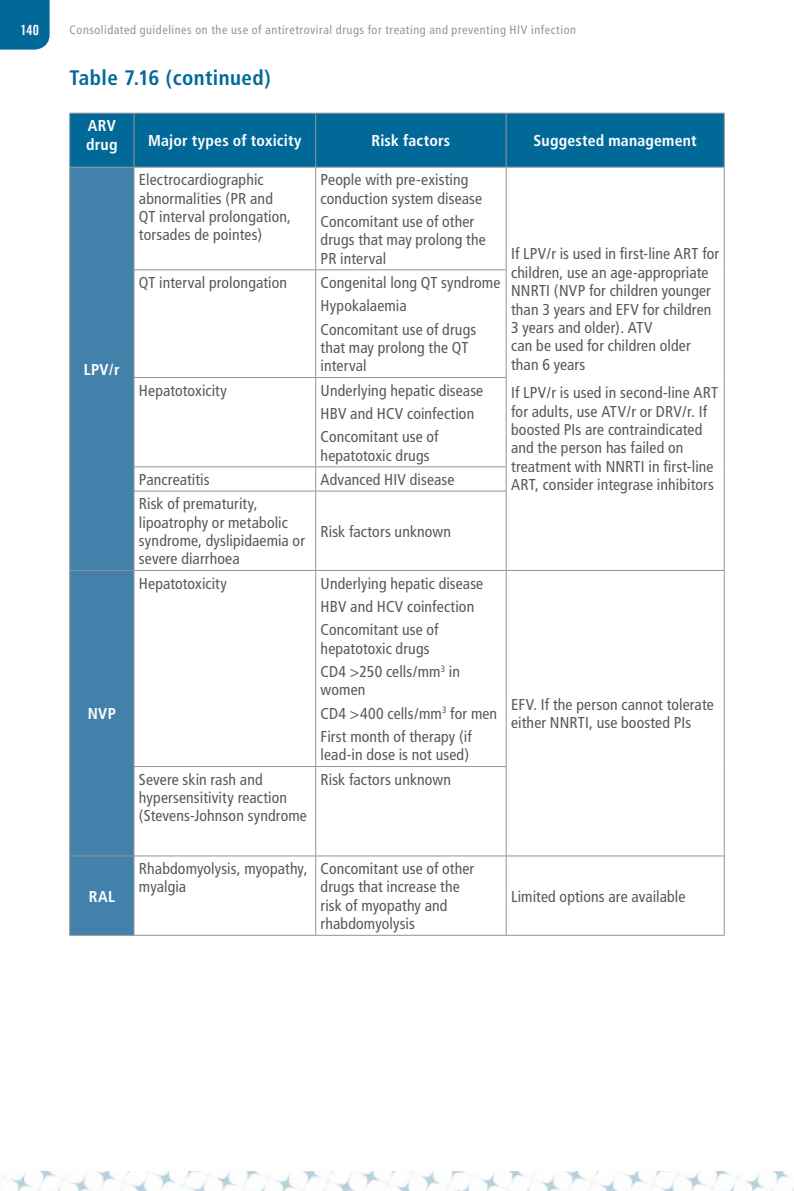
<style>
.page{position:relative;width:794px;height:1191px;background:#fff}
.page>*{position:absolute;margin:0;border:0;box-sizing:border-box;transform-origin:0 0}
.t1{font:700 condensed 21px "Frutiger";letter-spacing:.02em;color:#006998}
.t2{font:condensed 15.75px/18.4px "Frutiger";letter-spacing:.01em;color:#58595b}
.t3{font:700 condensed 15.75px/18.4px "Frutiger";letter-spacing:.015em;color:#fff}
.t4{font:14px "Trade Gothic Bold Cond Twenty";color:#fff}
.t5{font:condensed 12.25px "Frutiger";letter-spacing:.045em;color:#939598}
</style>
<div class="page">
<div style="left:0;top:0;width:50px;height:50px;background:#006998"></div>
<img style="left:0;top:1171px;width:794px;height:20px">
<div style="left:70px;top:114px;width:654px;height:53px;background:#006998"></div>
<div style="left:70px;top:168px;width:64px;height:767px;background:#4481aa"></div>
<hr style="left:69px;top:167px;width:1px;height:103px;background:#939598">
<hr style="left:134px;top:167px;width:1px;height:103px;background:#939598">
<hr style="left:315px;top:167px;width:1px;height:103px;background:#939598">
<hr style="left:506px;top:167px;width:1px;height:103px;background:#939598">
<hr style="left:724px;top:167px;width:1px;height:103px;background:#939598">
<hr style="left:69px;top:270px;width:1px;height:107px;background:#939598">
<hr style="left:134px;top:270px;width:1px;height:107px;background:#939598">
<hr style="left:315px;top:270px;width:1px;height:107px;background:#939598">
<hr style="left:506px;top:270px;width:1px;height:107px;background:#939598">
<hr style="left:724px;top:270px;width:1px;height:107px;background:#939598">
<hr style="left:69px;top:377px;width:1px;height:90px;background:#939598">
<hr style="left:134px;top:378px;width:1px;height:88px;background:#939598">
<hr style="left:315px;top:378px;width:1px;height:88px;background:#939598">
<hr style="left:506px;top:378px;width:1px;height:88px;background:#939598">
<hr style="left:724px;top:377px;width:1px;height:90px;background:#939598">
<svg style="left:69px;top:467px;width:1px;height:24px"></svg>
<svg style="left:134px;top:467px;width:1px;height:24px"></svg>
<svg style="left:315px;top:467px;width:1px;height:24px"></svg>
<svg style="left:506px;top:467px;width:1px;height:24px"></svg>
<svg style="left:724px;top:467px;width:1px;height:24px"></svg>
<hr style="left:69px;top:491px;width:1px;height:79px;background:#939598">
<hr style="left:134px;top:491px;width:1px;height:79px;background:#939598">
<hr style="left:315px;top:491px;width:1px;height:79px;background:#939598">
<hr style="left:506px;top:491px;width:1px;height:79px;background:#939598">
<hr style="left:724px;top:491px;width:1px;height:79px;background:#939598">
<hr style="left:69px;top:113px;width:65px;height:1px;background:#939598">
<hr style="left:69px;top:113px;width:1px;height:54px;background:#939598">
<hr style="left:134px;top:113px;width:182px;height:1px;background:#939598">
<hr style="left:134px;top:113px;width:1px;height:54px;background:#939598">
<hr style="left:316px;top:113px;width:190px;height:1px;background:#939598">
<hr style="left:315px;top:113px;width:1px;height:54px;background:#939598">
<hr style="left:506px;top:113px;width:218px;height:1px;background:#939598">
<hr style="left:506px;top:113px;width:1px;height:54px;background:#939598">
<hr style="left:724px;top:113px;width:1px;height:54px;background:#939598">
<hr style="left:69px;top:167px;width:65px;height:1px;background:#939598">
<hr style="left:134px;top:167px;width:182px;height:1px;background:#939598">
<hr style="left:316px;top:167px;width:190px;height:1px;background:#939598">
<hr style="left:506px;top:167px;width:218px;height:1px;background:#939598">
<hr style="left:134px;top:269px;width:182px;height:1px;background:#939598">
<hr style="left:316px;top:269px;width:190px;height:1px;background:#939598">
<hr style="left:134px;top:377px;width:182px;height:1px;background:#939598">
<hr style="left:316px;top:377px;width:190px;height:1px;background:#939598">
<hr style="left:134px;top:466px;width:182px;height:1px;background:#939598">
<hr style="left:316px;top:466px;width:190px;height:1px;background:#939598">
<hr style="left:134px;top:491px;width:182px;height:1px;background:#939598">
<hr style="left:316px;top:491px;width:190px;height:1px;background:#939598">
<hr style="left:69px;top:570px;width:65px;height:1px;background:#939598">
<hr style="left:69px;top:570px;width:1px;height:196px;background:#939598">
<hr style="left:134px;top:570px;width:182px;height:1px;background:#939598">
<hr style="left:134px;top:570px;width:1px;height:196px;background:#939598">
<hr style="left:316px;top:570px;width:190px;height:1px;background:#939598">
<hr style="left:315px;top:570px;width:1px;height:196px;background:#939598">
<hr style="left:506px;top:570px;width:218px;height:1px;background:#939598">
<hr style="left:506px;top:570px;width:1px;height:196px;background:#939598">
<hr style="left:724px;top:570px;width:1px;height:196px;background:#939598">
<hr style="left:69px;top:766px;width:1px;height:89px;background:#939598">
<hr style="left:134px;top:766px;width:182px;height:1px;background:#939598">
<hr style="left:134px;top:766px;width:1px;height:89px;background:#939598">
<hr style="left:316px;top:766px;width:190px;height:1px;background:#939598">
<hr style="left:315px;top:766px;width:1px;height:89px;background:#939598">
<hr style="left:506px;top:766px;width:1px;height:89px;background:#939598">
<hr style="left:724px;top:766px;width:1px;height:89px;background:#939598">
<hr style="left:69px;top:855px;width:65px;height:1px;background:#939598">
<hr style="left:69px;top:856px;width:1px;height:79px;background:#939598">
<hr style="left:134px;top:855px;width:182px;height:1px;background:#939598">
<hr style="left:134px;top:856px;width:1px;height:79px;background:#939598">
<hr style="left:316px;top:855px;width:190px;height:1px;background:#939598">
<hr style="left:315px;top:856px;width:1px;height:79px;background:#939598">
<hr style="left:506px;top:855px;width:218px;height:1px;background:#939598">
<hr style="left:506px;top:856px;width:1px;height:79px;background:#939598">
<hr style="left:724px;top:856px;width:1px;height:79px;background:#939598">
<hr style="left:69px;top:935px;width:65px;height:1px;background:#939598">
<hr style="left:134px;top:935px;width:182px;height:1px;background:#939598">
<hr style="left:316px;top:935px;width:190px;height:1px;background:#939598">
<hr style="left:506px;top:935px;width:218px;height:1px;background:#939598">
<p class="t4" style="left:20px;top:22px;width:20px">140</p>
<p class="t5" style="left:69px;top:23px;width:508px">Consolidated guidelines on the use of antiretroviral drugs for treating and preventing hiv infection</p>
<p class="t1" style="left:69px;top:65px;width:203px">Table 7.16 (continued)</p>
<p class="t3" style="left:86px;top:117px;width:33px">ARV drug</p>
<p class="t3" style="left:84px;top:360px;width:37px">LPV/r</p>
<p class="t3" style="left:88px;top:704px;width:30px">NVP</p>
<p class="t3" style="left:89px;top:887px;width:28px">RAL</p>
<p class="t3" style="left:148px;top:131px;width:155px">Major types of toxicity</p>
<p class="t3" style="left:371px;top:131px;width:80px">Risk factors</p>
<p class="t3" style="left:533px;top:131px;width:165px">Suggested management</p>
<p class="t2" style="left:139px;top:171px;width:154px">Electrocardiographic abnormalities (PR and<br>QT interval prolongation, torsades de pointes)</p>
<p class="t2" style="left:321px;top:171px;width:163px">People with pre-existing conduction system disease</p>
<p class="t2" style="left:321px;top:212px;width:167px">Concomitant use of other drugs that may prolong the<br>PR interval</p>
<p class="t2" style="left:139px;top:273px;width:150px">QT interval prolongation</p>
<p class="t2" style="left:321px;top:271px;width:181px;line-height:23.3px">Congenital long QT syndrome<br>Hypokalaemia<br>Concomitant use of drugs</p>
<p class="t2" style="left:321px;top:338px;width:149px">that may prolong the QT interval</p>
<p class="t2" style="left:139px;top:381px;width:90px">Hepatotoxicity</p>
<p class="t2" style="left:321px;top:379px;width:164px;line-height:23.3px">Underlying hepatic disease<br>HBV and HCV coinfection<br>Concomitant use of</p>
<p class="t2" style="left:321px;top:446px;width:110px">hepatotoxic drugs</p>
<p class="t2" style="left:139px;top:470px;width:72px">Pancreatitis</p>
<p class="t2" style="left:321px;top:470px;width:135px">Advanced HIV disease</p>
<p class="t2" style="left:139px;top:494px;width:168px">Risk of prematurity, lipoatrophy or metabolic syndrome, dyslipidaemia or severe diarrhoea</p>
<p class="t2" style="left:321px;top:522px;width:132px">Risk factors unknown</p>
<p class="t2" style="left:139px;top:574px;width:90px">Hepatotoxicity</p>
<p class="t2" style="left:321px;top:571px;width:164px;line-height:23.3px">Underlying hepatic disease<br>HBV and HCV coinfection<br>Concomitant use of</p>
<p class="t2" style="left:321px;top:636px;width:141px;line-height:23.3px">hepatotoxic drugs<br>CD4 &gt;250 cells/mm<sup>3</sup> in</p>
<p class="t2" style="left:321px;top:678px;width:178px;line-height:23.3px">women<br>CD4 &gt;400 cells/mm<sup>3</sup> for men<br>First month of therapy (if</p>
<p class="t2" style="left:321px;top:746px;width:150px">lead-in dose is not used)</p>
<p class="t2" style="left:139px;top:770px;width:169px">Severe skin rash and hypersensitivity reaction (Stevens-Johnson syndrome</p>
<p class="t2" style="left:321px;top:770px;width:132px">Risk factors unknown</p>
<p class="t2" style="left:511px;top:245px;width:210px">If LPV/r is used in first-line ART for children, use an age-appropriate<br>NNRTI (NVP for children younger than 3 years and EFV for children<br>3 years and older). ATV<br>can be used for children older than 6 years</p>
<p class="t2" style="left:511px;top:383px;width:208px">If LPV/r is used in second-line ART for adults, use ATV/r or DRV/r. If boosted PIs are contraindicated and the person has failed on treatment with NNRTI in first-line ART, consider integrase inhibitors</p>
<p class="t2" style="left:511px;top:695px;width:204px">EFV. If the person cannot tolerate either NNRTI, use boosted PIs</p>
<p class="t2" style="left:139px;top:859px;width:170px">Rhabdomyolysis, myopathy, myalgia</p>
<p class="t2" style="left:321px;top:859px;width:155px">Concomitant use of other drugs that increase the risk of myopathy and rhabdomyolysis</p>
<p class="t2" style="left:511px;top:887px;width:176px">Limited options are available</p>
</div>
